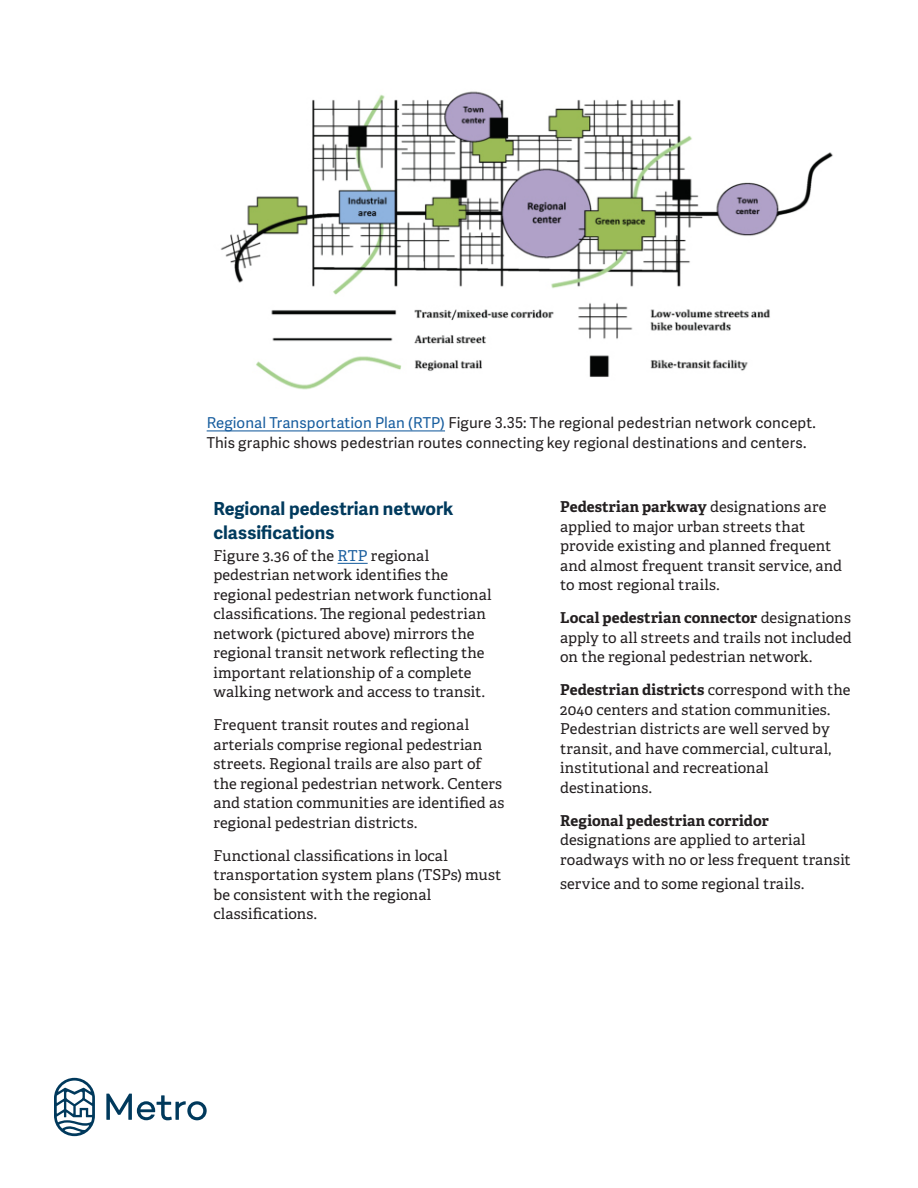
<style>
.page{position:relative;width:918px;height:1188px;background:#fff}
.page>*{position:absolute;margin:0;border:0;box-sizing:border-box;transform-origin:0 0}
.Heading_-_A_Sans{font:700 18px/24px "Adelle Sans";color:#003a5d}
.Body_text_-_A{font:15px/19.5px "Adelle";letter-spacing:.01em;color:#231f20}
.Body_text_-_B_Sans{font:15px/19.5px "Adelle Sans";letter-spacing:.005em;color:#231f20}
.s1{color:#175d9e}
.s2{font-weight:700}
</style>
<div class="page">
<svg style="left:106px;top:1094px;width:101px;height:26px"></svg>
<svg style="left:54px;top:1078px;width:41px;height:58px"></svg>
<img style="left:220px;top:91px;width:613px;height:299px">
<hr style="left:207px;top:430px;width:238px;height:1px;background:#175d9e">
<hr style="left:338px;top:563px;width:30px;height:1px;background:#175d9e">
<p class="Body_text_-_B_Sans" style="left:207px;top:414px;width:611px"><span class="s1">Regional Transportation Plan (RTP)</span> Figure 3.35: The regional pedestrian network concept.<br>This graphic shows pedestrian routes connecting key regional destinations and centers.</p>
<p class="Heading_-_A_Sans" style="left:213px;top:497px;width:242px">Regional pedestrian network classifications</p>
<p class="Body_text_-_A" style="left:213px;top:546px;width:280px">Figure 3.36 of the <span class="s1">RTP</span> regional pedestrian network identifies the regional pedestrian network functional classifications. The regional pedestrian network (pictured above) mirrors the regional transit network reflecting the important relationship of a complete walking network and access to transit.</p>
<p class="Body_text_-_A" style="left:213px;top:715px;width:293px">Frequent transit routes and regional arterials comprise regional pedestrian streets. Regional trails are also part of the regional pedestrian network. Centers and station communities are identified as regional pedestrian districts.</p>
<p class="Body_text_-_A" style="left:213px;top:846px;width:290px">Functional classifications in local transportation system plans (TSPs) must be consistent with the regional classifications.</p>
<p class="Body_text_-_A" style="left:560px;top:498px;width:283px"><span class="s2">Pedestrian parkway</span> designations are applied to major urban streets that provide existing and planned frequent and almost frequent transit service, and to most regional trails.</p>
<p class="Body_text_-_A" style="left:560px;top:609px;width:293px;text-align:justify"><span class="s2">Local pedestrian connector</span> designations apply to all streets and trails not included on the regional pedestrian network.</p>
<p class="Body_text_-_A" style="left:560px;top:681px;width:292px"><span class="s2">Pedestrian districts</span> correspond with the 2040 centers and station communities.<br>Pedestrian districts are well served by transit, and have commercial, cultural, institutional and recreational destinations.</p>
<p class="Body_text_-_A" style="left:560px;top:811px;width:292px"><span class="s2">Regional pedestrian corridor </span>designations are applied to arterial roadways with no or less frequent transit</p>
<p class="Body_text_-_A" style="left:560px;top:874px;width:246px">service and to some regional trails.</p>
</div>
